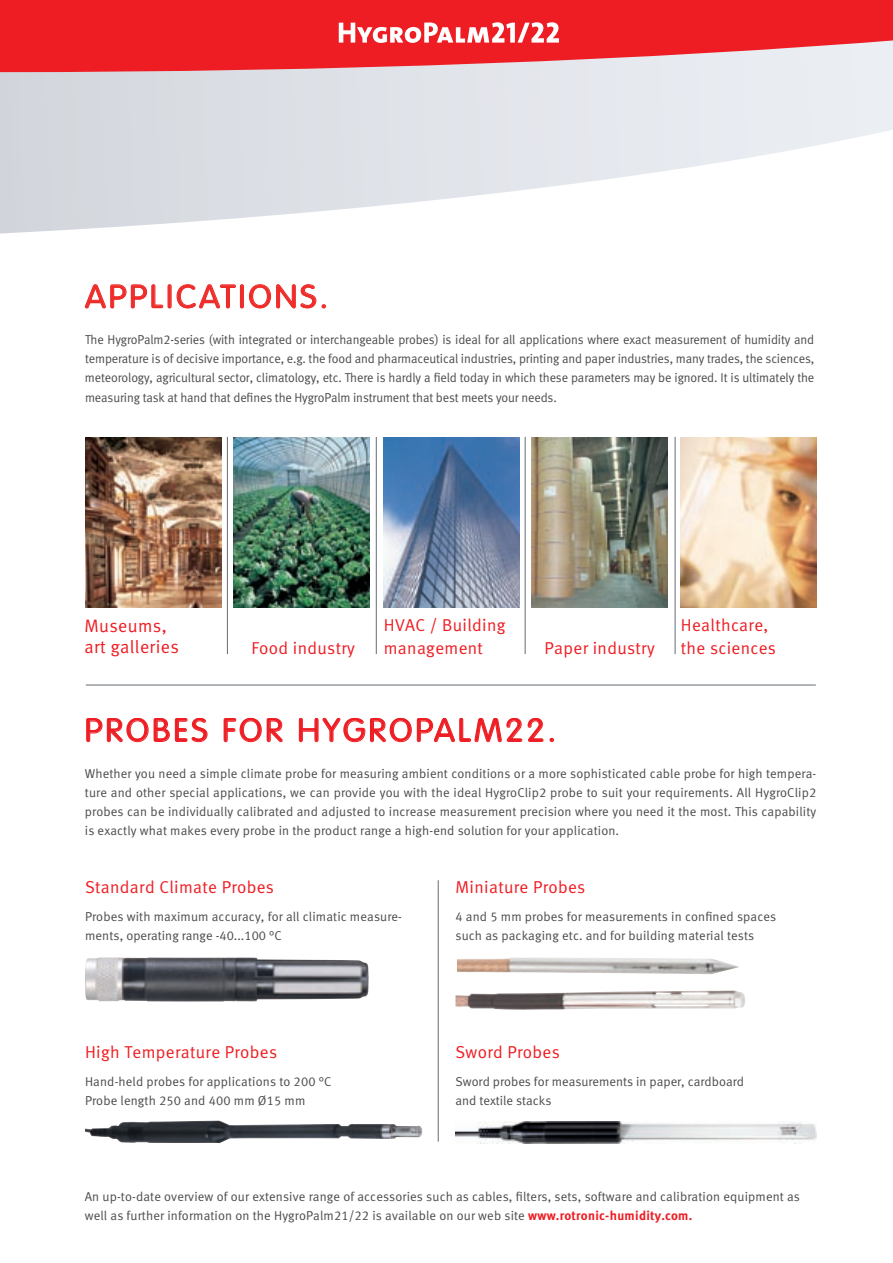
<style>
.page{position:relative;width:893px;height:1263px;background:#fff}
.page>*{position:absolute;margin:0;border:0;box-sizing:border-box;transform-origin:0 0}
.t1{font:300 32.1px "VAG Rounded";letter-spacing:.09em;color:#ee1d23;scale:1.05 1}
.t2{font:300 32.1px "VAG Rounded";letter-spacing:.09em;color:#ee2d28;scale:1.05 1}
.t3{font:18px/21.6px "Meta Normal LF";letter-spacing:.02em;color:#ee1d23}
.t4{font:17.25px/22.5px "Meta Normal LF";letter-spacing:.02em;color:#ee1d23}
.t5{font:12.9px/19.2px "Meta Normal LF";letter-spacing:.01em;color:#4b4c4d}
.s1{font-family:"Meta Bold LF";color:#ee1d23}
</style>
<div class="page">
<svg style="left:0;top:72px;width:893px;height:162px"></svg>
<svg style="left:0;top:0;width:893px;height:72px;fill:#ee1d23"></svg>
<svg style="left:480px;top:1143px;width:316px;height:1px"></svg>
<img style="left:455px;top:1121px;width:362px;height:22px">
<img style="left:85px;top:437px;width:136px;height:170px">
<img style="left:531px;top:437px;width:137px;height:170px">
<img style="left:85px;top:1120px;width:337px;height:23px">
<img style="left:457px;top:957px;width:282px;height:17px">
<img style="left:455px;top:990px;width:290px;height:20px">
<img style="left:384px;top:437px;width:136px;height:170px">
<img style="left:234px;top:437px;width:136px;height:170px">
<img style="left:681px;top:437px;width:136px;height:170px">
<hr style="left:227px;top:437px;width:1px;height:217px;background:#646b72">
<hr style="left:376px;top:437px;width:1px;height:217px;background:#646b72">
<hr style="left:525px;top:437px;width:1px;height:217px;background:#646b72">
<hr style="left:675px;top:437px;width:1px;height:217px;background:#646b72">
<img style="left:85px;top:957px;width:284px;height:44px">
<hr style="left:86px;top:685px;width:730px;height:1px;background:#646b72">
<hr style="left:438px;top:880px;width:1px;height:262px;background:#646b72">
<svg style="left:86px;top:718px;width:122px;height:24px"></svg>
<svg style="left:223px;top:718px;width:60px;height:24px"></svg>
<svg style="left:299px;top:717px;width:245px;height:25px"></svg>
<svg style="left:550px;top:738px;width:4px;height:4px"></svg>
<svg style="left:85px;top:284px;width:78px;height:25px"></svg>
<div style="left:168px;top:284px;width:3px;height:24px;border:1px solid #ee1d23"></div>
<svg style="left:176px;top:284px;width:60px;height:25px"></svg>
<div style="left:240px;top:284px;width:4px;height:24px;border:1px solid #ee1d23"></div>
<svg style="left:249px;top:284px;width:77px;height:25px"></svg>
<svg style="left:339px;top:22px;width:220px;height:21px"></svg>
<h1 class="t2" style="left:85px;top:278px;width:233px">APPLICATIONS.</h1>
<p class="t5" style="left:85px;top:330px;width:731px;text-align:justify">The HygroPalm2-series (with integrated or interchangeable probes) is ideal for all applications where exact measurement of humidity and temperature is of decisive importance, e.g. the food and pharmaceutical industries, printing and paper industries, many trades, the sciences, meteorology, agricultural sector, climatology, etc. There is hardly a field today in which these parameters may be ignored. It is ultimately the measuring task at hand that defines the HygroPalm instrument that best meets your needs.</p>
<h3 class="t4" style="left:384px;top:614px;width:123px">HVAC / Building management</h3>
<h2 class="t3" style="left:84px;top:614px;width:96px">Museums, art galleries</h2>
<h3 class="t4" style="left:681px;top:614px;width:89px">Healthcare,</h3>
<h3 class="t4" style="left:251px;top:636px;width:105px">Food industry</h3>
<h3 class="t4" style="left:681px;top:636px;width:97px">the sciences</h3>
<h3 class="t4" style="left:545px;top:636px;width:112px">Paper industry</h3>
<h1 class="t1" style="left:85px;top:712px;width:450px">PROBES FOR HYGROPALM22.</h1>
<p class="t5" style="left:85px;top:763px;width:733px;text-align:justify">Whether you need a simple climate probe for measuring ambient conditions or a more sophisticated cable probe for high tempera&shy;ture and other special applications, we can provide you with the ideal HygroClip2 probe to suit your requirements. All HygroClip2 probes can be individually calibrated and adjusted to increase measurement precision where you need it the most. This capability is exactly what makes every probe in the product range a high-end solution for your application.</p>
<h3 class="t4" style="left:85px;top:876px;width:191px">Standard Climate Probes</h3>
<p class="t5" style="left:85px;top:907px;width:318px">Probes with maximum accuracy, for all climatic measure&shy;ments, operating range -40...100 °C</p>
<h3 class="t4" style="left:85px;top:1041px;width:194px">High Temperature Probes</h3>
<p class="t5" style="left:85px;top:1072px;width:248px">Hand-held probes for applications to 200 °C<br>Probe length 250 and 400 mm Ø15 mm</p>
<h3 class="t4" style="left:455px;top:876px;width:131px">Miniature Probes</h3>
<p class="t5" style="left:455px;top:907px;width:322px">4 and 5 mm probes for measurements in confined spaces such as packaging etc. and for building material tests</p>
<h3 class="t4" style="left:455px;top:1041px;width:106px">Sword Probes</h3>
<p class="t5" style="left:455px;top:1072px;width:290px">Sword probes for measurements in paper, cardboard and textile stacks</p>
<p class="t5" style="left:85px;top:1187px;width:717px">An up-to-date overview of our extensive range of accessories such as cables, filters, sets, software and calibration equipment as well as further information on the HygroPalm21/22 is available on our web site <span class="s1">www.rotronic-humidity.com.</span></p>
</div>
